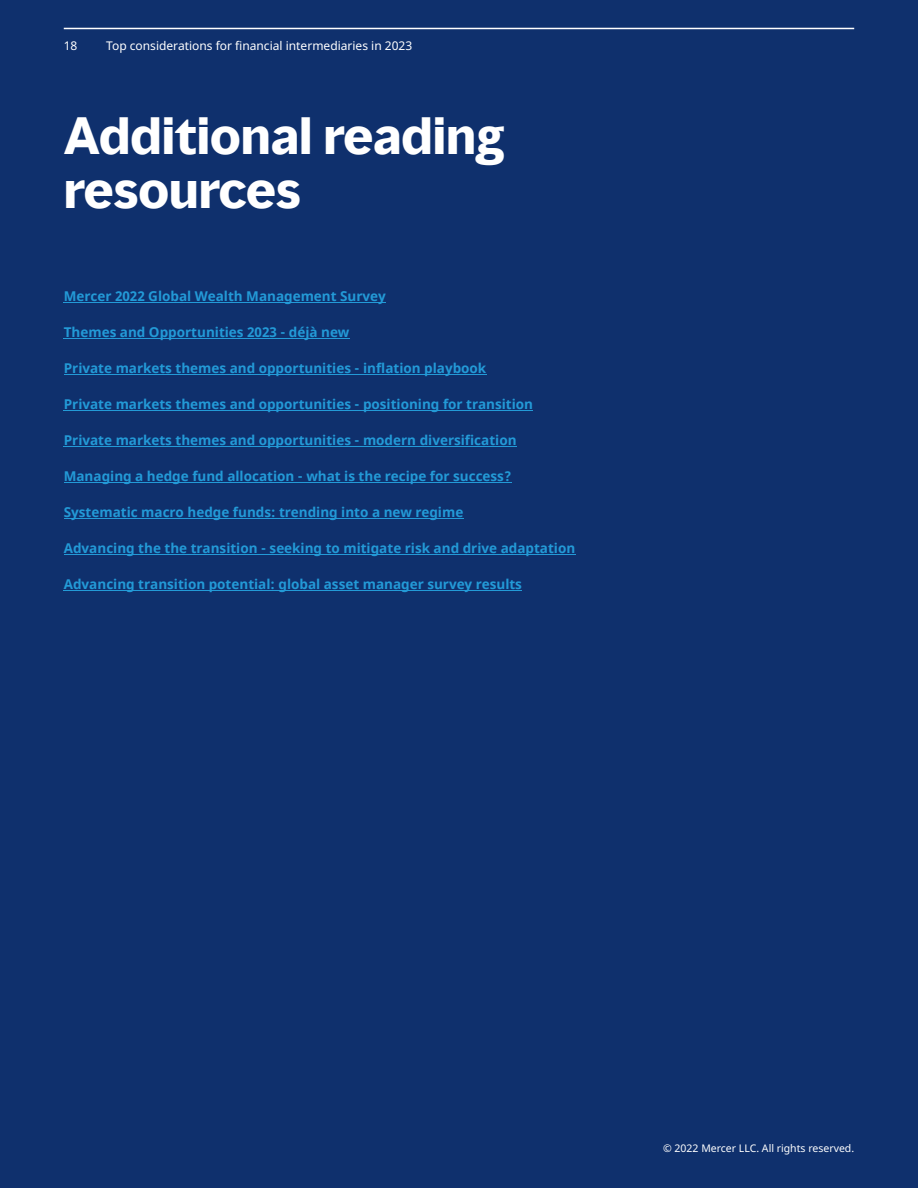
<style>
.page{position:relative;width:918px;height:1188px;background:#0f306d}
.page>*{position:absolute;margin:0;border:0;box-sizing:border-box;transform-origin:0 0}
.t1{font:700 48px/54px "MMC Display";color:#fff}
.t2{font:700 13.5px "Noto Sans";color:#239ad7}
.t3{font:12px "Noto Sans";color:#fff}
.t4{font:10.5px "Noto Sans";color:#fff}
</style>
<div class="page">
<hr style="left:64px;top:28px;width:790px;height:1px;background:#fff">
<hr style="left:64px;top:302px;width:322px;height:1px;background:#239ad7">
<hr style="left:64px;top:338px;width:286px;height:1px;background:#239ad7">
<hr style="left:64px;top:374px;width:423px;height:1px;background:#239ad7">
<hr style="left:64px;top:410px;width:469px;height:1px;background:#239ad7">
<hr style="left:64px;top:446px;width:453px;height:1px;background:#239ad7">
<hr style="left:64px;top:482px;width:448px;height:1px;background:#239ad7">
<hr style="left:64px;top:518px;width:400px;height:1px;background:#239ad7">
<hr style="left:64px;top:554px;width:511px;height:1px;background:#239ad7">
<hr style="left:64px;top:590px;width:458px;height:1px;background:#239ad7">
<p class="t3" style="left:64px;top:37px;width:15px">18</p>
<p class="t3" style="left:106px;top:37px;width:308px">Top considerations for financial intermediaries in 2023</p>
<h1 class="t1" style="left:64px;top:110px;width:442px">Additional reading resources</h1>
<p class="t2" style="left:64px;top:287px;width:324px">Mercer 2022 Global Wealth Management Survey</p>
<p class="t2" style="left:64px;top:323px;width:287px">Themes and Opportunities 2023 - déjà new</p>
<p class="t2" style="left:64px;top:359px;width:424px">Private markets themes and opportunities - inflation playbook</p>
<p class="t2" style="left:64px;top:395px;width:471px">Private markets themes and opportunities - positioning for transition</p>
<p class="t2" style="left:64px;top:431px;width:454px">Private markets themes and opportunities - modern diversification</p>
<p class="t2" style="left:64px;top:467px;width:449px">Managing a hedge fund allocation - what is the recipe for success?</p>
<p class="t2" style="left:64px;top:503px;width:401px">Systematic macro hedge funds: trending into a new regime</p>
<p class="t2" style="left:64px;top:539px;width:513px">Advancing the the transition - seeking to mitigate risk and drive adaptation</p>
<p class="t2" style="left:64px;top:575px;width:460px">Advancing transition potential: global asset manager survey results</p>
<p class="t4" style="left:663px;top:1141px;width:193px">© 2022 Mercer LLC. All rights reserved.</p>
</div>
